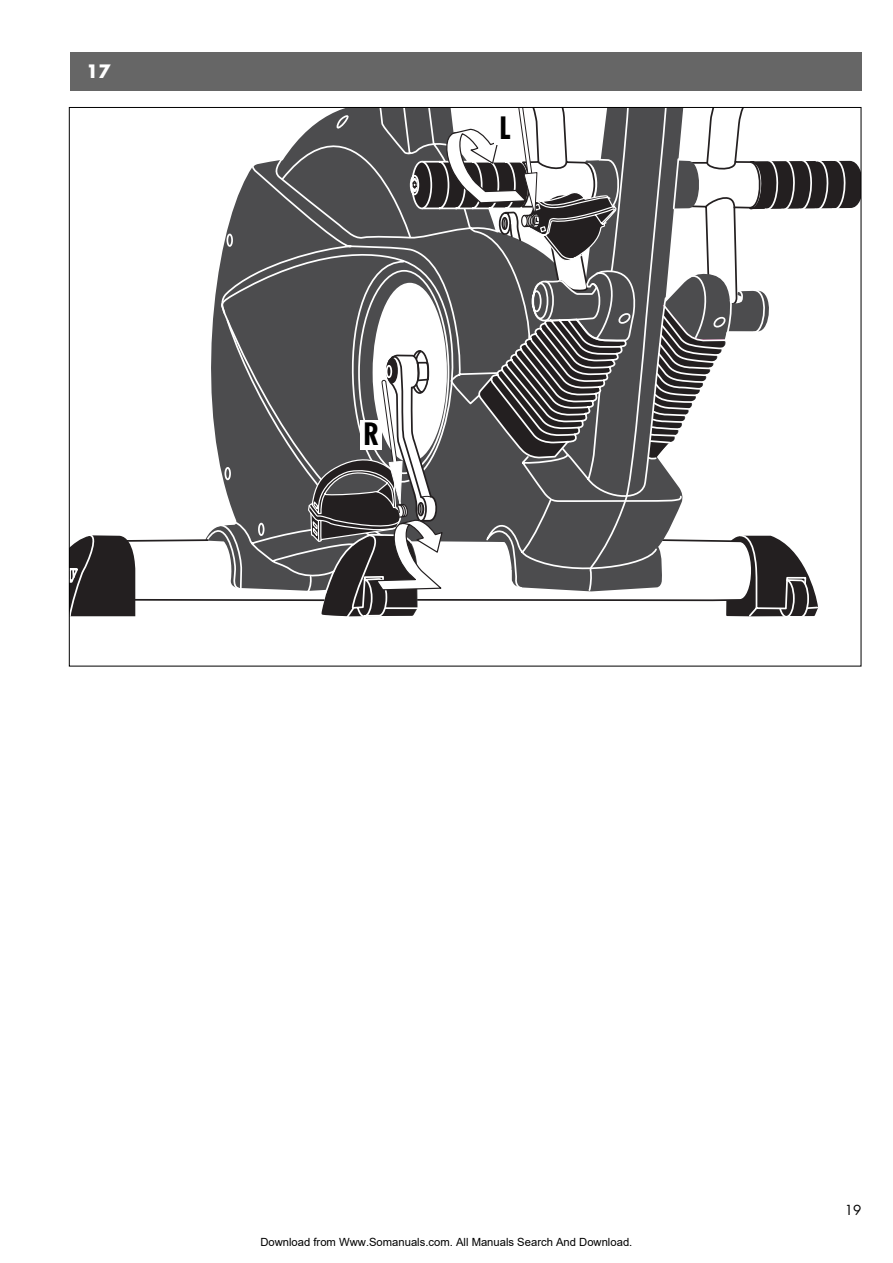
<style>
.page{position:relative;width:893px;height:1263px;background:#fff}
.page>*{position:absolute;margin:0;border:0;box-sizing:border-box;transform-origin:0 0}
.t1{font:700 condensed 30px "Futura";color:#000}
.t2{font:700 18px "Futura";color:#fff}
.t3{font:13.5px "Futura";color:#000}
.t4{font:11.25px "Arial";color:#000}
</style>
<div class="page">
<div style="left:70px;top:52px;width:791px;height:39px;background:#666"></div>
<svg style="left:71px;top:109px;width:788px;height:508px"></svg>
<div style="left:360px;top:420px;width:22px;height:30px;background:#fff"></div>
<div style="left:494px;top:115px;width:22px;height:29px;background:#fff"></div>
<h2 class="t2" style="left:86px;top:63px;width:26px">17</h2>
<h1 class="t1" style="left:363px;top:420px;width:17px">R</h1>
<h1 class="t1" style="left:499px;top:115px;width:13px">L</h1>
<p class="t4" style="left:260px;top:1235px;width:373px">Download from Www.Somanuals.com. All Manuals Search And Download.</p>
<p class="t3" style="left:844px;top:1203px;width:18px">19</p>
</div>
